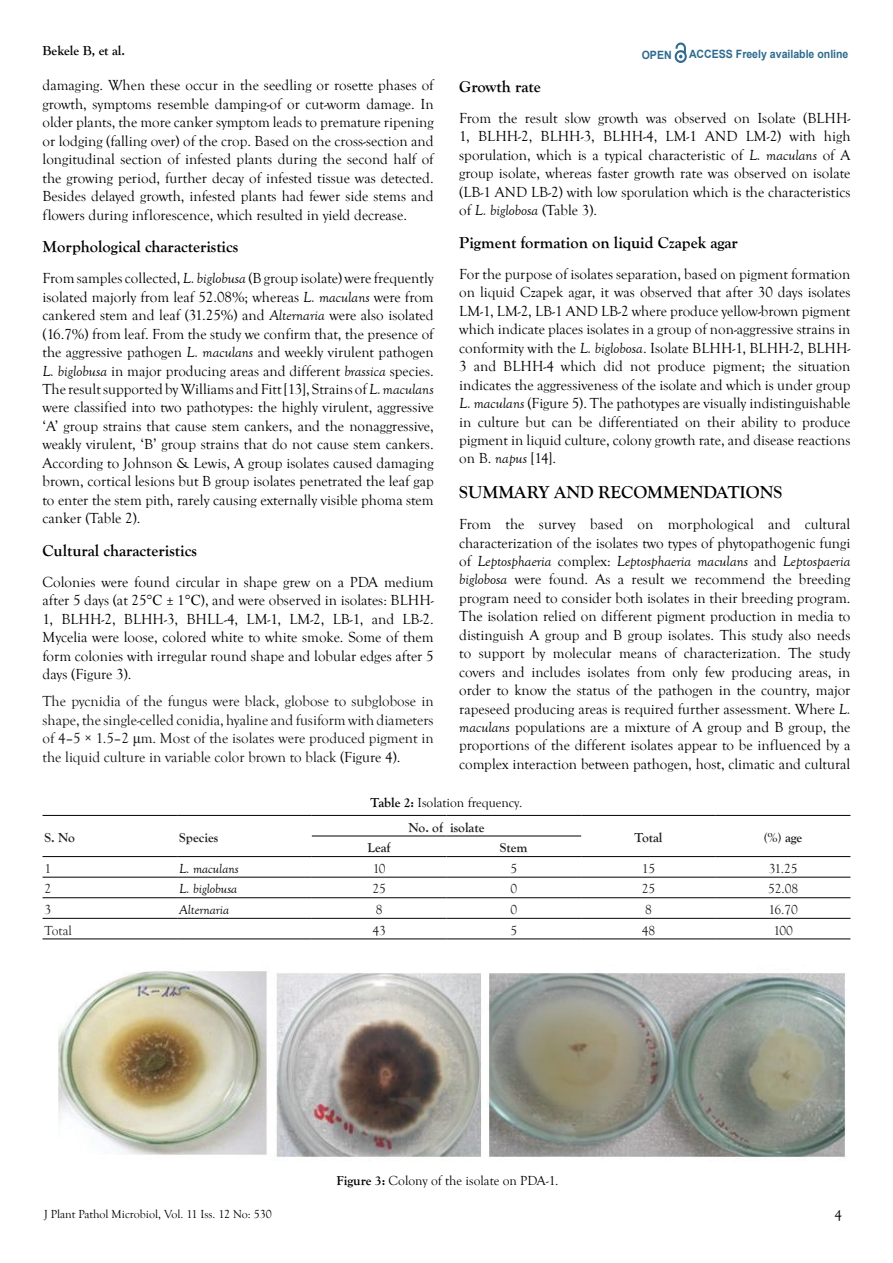
<style>
.page{position:relative;width:893px;height:1263px;background:#fff}
.page>*{position:absolute;margin:0;border:0;box-sizing:border-box;transform-origin:0 0}
.t1{font:700 18px "Goudy Old Style T";color:#000}
.t2{font:700 16.5px "Goudy Old Style T";color:#000}
.t3{font:15px/18.5px "Goudy Old Style T";color:#000;text-align:justify}
.t4{font:15px/18.5px "Goudy Old Style T";color:#111;text-align:justify}
.t5{font:13.5px "Goudy Old Style T";color:#000}
.t6{font:13.5px "Goudy Old Style T";color:#202020}
.t7{font:700 13.5px "Goudy Old Style T";color:#202020}
.t8{font:italic 13.5px "Goudy Old Style T";color:#000}
.t9{font:700 13.5px "Goudy Old Style T";color:#000}
.t10{font:12px "Goudy Old Style T";color:#000}
.t11{font:700 11.4px "Arial";color:#2e6b8f;scale:.92 1}
.s1{font-style:italic}
.s2{font-family:"Times New Roman"}
.s3{color:#000}
.s4{font-weight:700}
</style>
<div class="page">
<svg style="left:675px;top:43px;width:12px;height:20px"></svg>
<hr style="left:43px;top:815px;width:134px;height:1px;background:#000">
<hr style="left:177px;top:815px;width:135px;height:1px;background:#000">
<hr style="left:312px;top:815px;width:134px;height:1px;background:#000">
<hr style="left:446px;top:815px;width:135px;height:1px;background:#000">
<hr style="left:581px;top:815px;width:135px;height:1px;background:#000">
<hr style="left:716px;top:815px;width:134px;height:1px;background:#000">
<hr style="left:312px;top:836px;width:134px;height:1px;background:#000">
<hr style="left:446px;top:836px;width:135px;height:1px;background:#000">
<hr style="left:43px;top:856px;width:134px;height:1px;background:#000">
<hr style="left:177px;top:856px;width:135px;height:1px;background:#000">
<hr style="left:312px;top:856px;width:134px;height:1px;background:#000">
<hr style="left:446px;top:856px;width:135px;height:1px;background:#000">
<hr style="left:581px;top:856px;width:135px;height:1px;background:#000">
<hr style="left:716px;top:856px;width:134px;height:1px;background:#000">
<hr style="left:43px;top:877px;width:134px;height:1px;background:#000">
<hr style="left:177px;top:877px;width:135px;height:1px;background:#000">
<hr style="left:312px;top:877px;width:134px;height:1px;background:#000">
<hr style="left:446px;top:877px;width:135px;height:1px;background:#000">
<hr style="left:581px;top:877px;width:135px;height:1px;background:#000">
<hr style="left:716px;top:877px;width:134px;height:1px;background:#000">
<hr style="left:43px;top:897px;width:134px;height:1px;background:#000">
<hr style="left:177px;top:897px;width:135px;height:1px;background:#000">
<hr style="left:312px;top:897px;width:134px;height:1px;background:#000">
<hr style="left:446px;top:897px;width:135px;height:1px;background:#000">
<hr style="left:581px;top:897px;width:135px;height:1px;background:#000">
<hr style="left:716px;top:897px;width:134px;height:1px;background:#000">
<hr style="left:43px;top:918px;width:134px;height:1px;background:#000">
<hr style="left:177px;top:918px;width:135px;height:1px;background:#000">
<hr style="left:312px;top:918px;width:134px;height:1px;background:#000">
<hr style="left:446px;top:918px;width:135px;height:1px;background:#000">
<hr style="left:581px;top:918px;width:135px;height:1px;background:#000">
<hr style="left:716px;top:918px;width:134px;height:1px;background:#000">
<hr style="left:43px;top:938px;width:134px;height:1px;background:#000">
<hr style="left:177px;top:938px;width:135px;height:1px;background:#000">
<hr style="left:312px;top:938px;width:134px;height:1px;background:#000">
<hr style="left:446px;top:938px;width:135px;height:1px;background:#000">
<hr style="left:581px;top:938px;width:135px;height:1px;background:#000">
<hr style="left:716px;top:938px;width:134px;height:1px;background:#000">
<img style="left:58px;top:971px;width:789px;height:187px">
<p class="t9" style="left:43px;top:43px;width:84px">Bekele B, et al.</p>
<p class="t11" style="left:642px;top:47px;width:34px">OPEN</p>
<p class="t11" style="left:689px;top:47px;width:175px">ACCESS Freely available online</p>
<p class="t3" style="left:43px;top:77px;width:393px">damaging. When these occur in the seedling or rosette phases of growth, symptoms resemble damping-of or cut-worm damage. In older plants, the more canker symptom leads to premature ripening or lodging (falling over) of the crop. Based on the cross-section and longitudinal section of infested plants during the second half of the growing period, further decay of infested tissue was detected.<br>Besides delayed growth, infested plants had fewer side stems and flowers during inflorescence, which resulted in yield decrease.</p>
<p class="t2" style="left:43px;top:237px;width:197px">Morphological characteristics</p>
<p class="t3" style="left:42px;top:269px;width:393px">From samples collected, <span class="s1">L. biglobusa</span> (B group isolate) were frequently isolated majorly from leaf 52.08%; whereas <span class="s1">L. maculans</span> were from cankered stem and leaf (31.25%) and <span class="s1">Alternaria</span> were also isolated (16.7%) from leaf. From the study we confirm that, the presence of the aggressive pathogen <span class="s1">L. maculans</span> and weekly virulent pathogen <span class="s1">L. biglobusa</span> in major producing areas and different <span class="s1">brassica</span> species.<br>The result supported by Williams and Fitt [13], Strains of <span class="s1">L. maculans </span>were classified into two pathotypes: the highly virulent, aggressive ‘A’ group strains that cause stem cankers, and the nonaggressive, weakly virulent, ‘B’ group strains that do not cause stem cankers.<br>According to Johnson &amp; Lewis, A group isolates caused damaging brown, cortical lesions but B group isolates penetrated the leaf gap to enter the stem pith, rarely causing externally visible phoma stem canker (Table 2).</p>
<p class="t2" style="left:43px;top:541px;width:156px">Cultural characteristics</p>
<p class="t3" style="left:43px;top:573px;width:393px">Colonies were found circular in shape grew on a PDA medium after 5 days (at 25<span class="s2">°C</span> ± 1<span class="s2">°C</span>), and were observed in isolates: BLHH-1, BLHH-2, BLHH-3, BHLL-4, LM-1, LM-2, LB-1, and LB-2.<br>Mycelia were loose, colored white to white smoke. Some of them form colonies with irregular round shape and lobular edges after 5 days (Figure 3).</p>
<p class="t4" style="left:43px;top:692px;width:393px">The pycnidia of the fungus were black, globose to subglobose in shape, the single-celled conidia, hyaline and fusiform with diameters of 4–5 × 1.5–2 <span class="s2">μ</span>m. Most of the isolates were produced pigment in the liquid culture in variable color brown to black <span class="s3">(Figure 4).</span></p>
<p class="t2" style="left:459px;top:77px;width:83px">Growth rate</p>
<p class="t3" style="left:459px;top:109px;width:393px">From the result slow growth was observed on Isolate (BLHH-1, BLHH-2, BLHH-3, BLHH-4, LM-1 AND LM-2) with high sporulation, which is a typical characteristic of <span class="s1">L. maculans</span> of A group isolate, whereas faster growth rate was observed on isolate (LB-1 AND LB-2) with low sporulation which is the characteristics of <span class="s1">L. biglobosa</span> (Table 3).</p>
<p class="t2" style="left:459px;top:233px;width:280px">Pigment formation on liquid Czapek agar</p>
<p class="t3" style="left:459px;top:265px;width:393px">For the purpose of isolates separation, based on pigment formation on liquid Czapek agar, it was observed that after 30 days isolates LM-1, LM-2, LB-1 AND LB-2 where produce yellow-brown pigment which indicate places isolates in a group of non-aggressive strains in conformity with the <span class="s1">L. biglobosa</span>. Isolate BLHH-1, BLHH-2, BLHH-3 and BLHH-4 which did not produce pigment; the situation indicates the aggressiveness of the isolate and which is under group <span class="s1">L. maculans</span> (Figure 5). The pathotypes are visually indistinguishable in culture but can be differentiated on their ability to produce pigment in liquid culture, colony growth rate, and disease reactions on B. <span class="s1">napus</span> [14].</p>
<p class="t1" style="left:459px;top:482px;width:324px">SUMMARY AND RECOMMENDATIONS</p>
<p class="t3" style="left:459px;top:515px;width:393px">From the survey based on morphological and cultural characterization of the isolates two types of phytopathogenic fungi of <span class="s1">Leptosphaeria</span> complex: <span class="s1">Leptosphaeria maculans</span> and <span class="s1">Leptospaeria biglobosa</span> were found. As a result we recommend the breeding program need to consider both isolates in their breeding program.<br>The isolation relied on different pigment production in media to distinguish A group and B group isolates. This study also needs to support by molecular means of characterization. The study covers and includes isolates from only few producing areas, in order to know the status of the pathogen in the country, major rapeseed producing areas is required further assessment. Where <span class="s1">L. maculans</span> populations are a mixture of A group and B group, the proportions of the different isolates appear to be influenced by a complex interaction between pathogen, host, climatic and cultural</p>
<p class="t5" style="left:371px;top:795px;width:153px"><span class="s4">Table 2:</span> Isolation frequency.</p>
<p class="t7" style="left:45px;top:830px;width:32px">S. No</p>
<p class="t7" style="left:179px;top:830px;width:41px">Species</p>
<p class="t7" style="left:408px;top:820px;width:77px">No. of isolate</p>
<p class="t7" style="left:367px;top:840px;width:25px">Leaf</p>
<p class="t7" style="left:500px;top:840px;width:29px">Stem</p>
<p class="t7" style="left:634px;top:830px;width:30px">Total</p>
<p class="t7" style="left:764px;top:830px;width:40px">(%) age</p>
<p class="t6" style="left:45px;top:861px;width:8px">1</p>
<p class="t8" style="left:179px;top:861px;width:61px">L. maculans</p>
<p class="t6" style="left:373px;top:861px;width:14px">10</p>
<p class="t6" style="left:510px;top:861px;width:8px">5</p>
<p class="t6" style="left:642px;top:861px;width:15px">15</p>
<p class="t6" style="left:769px;top:861px;width:30px">31.25</p>
<p class="t6" style="left:45px;top:882px;width:8px">2</p>
<p class="t8" style="left:179px;top:882px;width:60px">L. biglobusa</p>
<p class="t6" style="left:372px;top:882px;width:15px">25</p>
<p class="t6" style="left:510px;top:882px;width:8px">0</p>
<p class="t6" style="left:642px;top:882px;width:15px">25</p>
<p class="t6" style="left:768px;top:882px;width:32px">52.08</p>
<p class="t6" style="left:45px;top:902px;width:8px">3</p>
<p class="t8" style="left:179px;top:902px;width:51px">Alternaria</p>
<p class="t6" style="left:376px;top:902px;width:8px">8</p>
<p class="t6" style="left:510px;top:902px;width:8px">0</p>
<p class="t6" style="left:645px;top:902px;width:8px">8</p>
<p class="t6" style="left:768px;top:902px;width:31px">16.70</p>
<p class="t6" style="left:45px;top:923px;width:29px">Total</p>
<p class="t6" style="left:372px;top:923px;width:15px">43</p>
<p class="t6" style="left:510px;top:923px;width:8px">5</p>
<p class="t6" style="left:642px;top:923px;width:15px">48</p>
<p class="t6" style="left:773px;top:923px;width:21px">100</p>
<p class="t10" style="left:44px;top:1207px;width:229px">J Plant Pathol Microbiol, Vol. 11 Iss. 12 No: 530</p>
<p class="t5" style="left:336px;top:1173px;width:223px"><span class="s4">Figure 3:</span> Colony of the isolate on PDA-1.</p>
<p class="t3" style="left:834px;top:1207px;width:9px">4</p>
</div>
